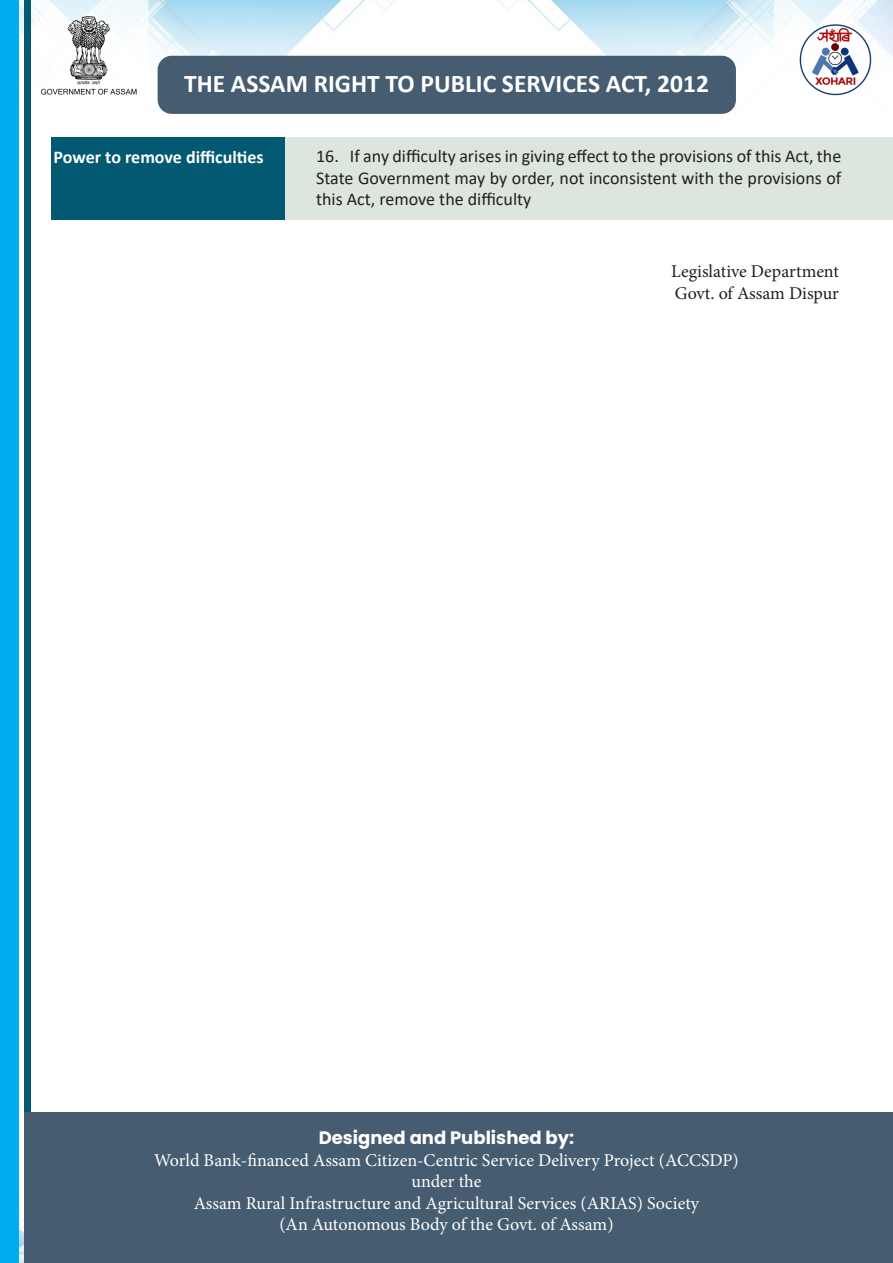
<style>
.page{position:relative;width:893px;height:1263px;background:#fff}
.page>*{position:absolute;margin:0;border:0;box-sizing:border-box;transform-origin:0 0}
.t1{font:700 25.5px "Calibri";color:#fff}
.t2{font:18px "Minion Pro";color:#fff}
.t3{font:18px/21.6px "Calibri";color:#231f20;text-align:justify}
.t4{font:18px "Minion Pro";color:#231f20}
.t5{font:700 18px "Calibri";color:#fff}
.t6{font:700 18px "Poppins";color:#fff}
</style>
<div class="page">
<div style="left:51px;top:137px;width:235px;height:82px;background:#035872"></div>
<div style="left:286px;top:137px;width:607px;height:82px;background:#dce6de"></div>
<img style="left:148px;top:0;width:626px;height:114px">
<svg style="left:18px;top:0;width:130px;height:123px"></svg>
<svg style="left:774px;top:0;width:119px;height:57px"></svg>
<div style="left:158px;top:56px;width:578px;height:58px;background:#465c70;border-radius:14px"></div>
<img style="left:783px;top:10px;width:104px;height:86px">
<img style="left:35px;top:12px;width:106px;height:103px">
<div style="left:0;top:0;width:18px;height:1263px;background:#00aeef"></div>
<div style="left:24px;top:0;width:7px;height:1263px;background:#035872"></div>
<div style="left:24px;top:1112px;width:869px;height:151px;background:#465c70"></div>
<p class="t1" style="left:184px;top:66px;width:526px">THE ASSAM RIGHT TO PUBLIC SERVICES ACT, 2012</p>
<p class="t5" style="left:54px;top:145px;width:212px">Power to remove difficulties</p>
<p class="t3" style="left:316px;top:145px;width:527px">16. If any difficulty arises in giving effect to the provisions of this Act, the State Government may by order, not inconsistent with the provisions of this Act, remove the difficulty</p>
<p class="t4" style="left:671px;top:259px;width:169px">Legislative Department</p>
<p class="t4" style="left:675px;top:281px;width:166px">Govt. of Assam Dispur</p>
<p class="t6" style="left:319px;top:1127px;width:257px">Designed and Published by:</p>
<p class="t2" style="left:154px;top:1148px;width:586px">World Bank-financed Assam Citizen-Centric Service Delivery Project (ACCSDP)</p>
<p class="t2" style="left:411px;top:1169px;width:72px">under the</p>
<p class="t2" style="left:194px;top:1191px;width:507px">Assam Rural Infrastructure and Agricultural Services (ARIAS) Society</p>
<p class="t2" style="left:279px;top:1212px;width:336px">(An Autonomous Body of the Govt. of Assam)</p>
</div>
